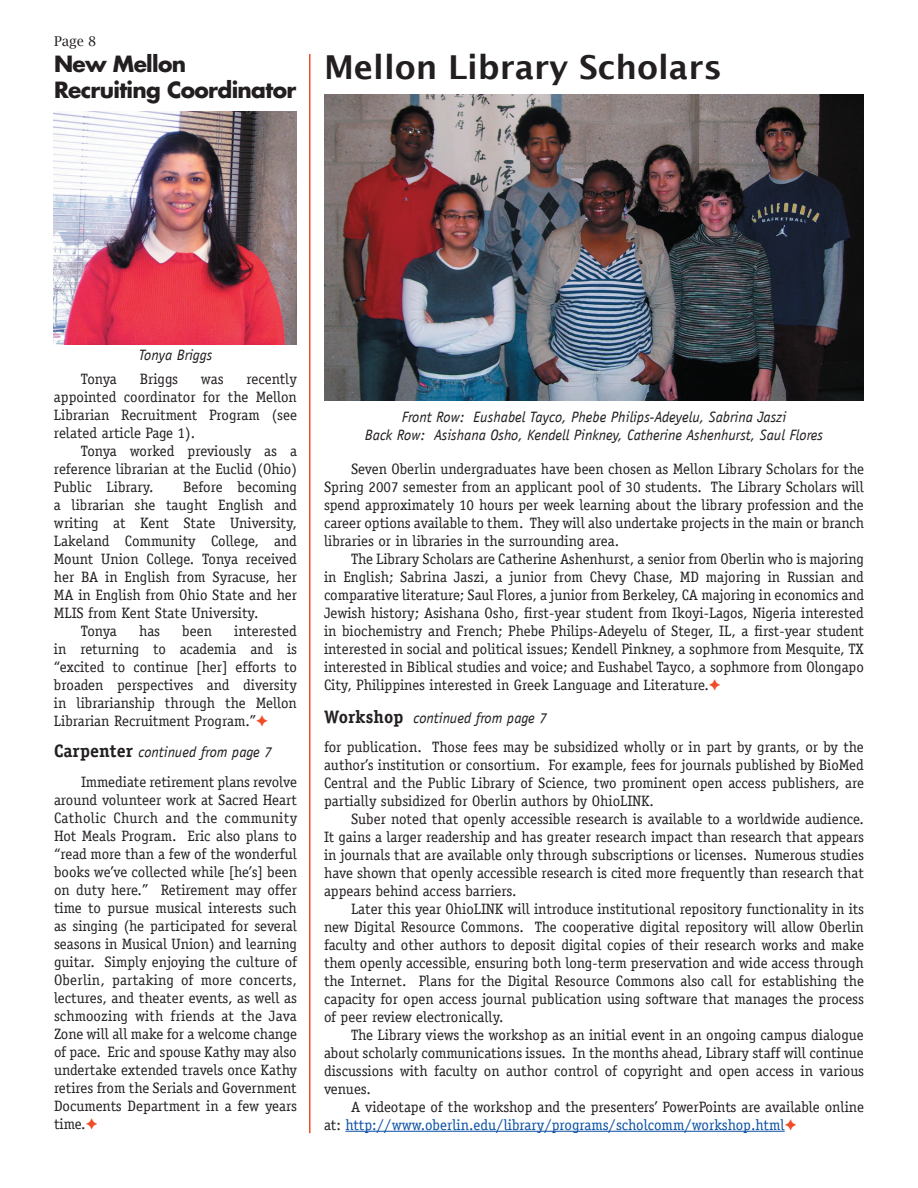
<style>
.page{position:relative;width:918px;height:1188px;background:#fff}
.page>*{position:absolute;margin:0;border:0;box-sizing:border-box;transform-origin:0 0}
.t1{font:600 33px "Lucida Sans";color:#231f20}
.t2{font:700 21.75px/26.1px "Futura Std";letter-spacing:-.03em;color:#231f20}
.t3{font:15px/18px "Officina Serif";color:#231f20;text-align:justify}
.t4{font:italic 15px/18px "Officina Sans";color:#231f20;text-align:center}
.t5{font:13.5px "Lucida Bright";color:#231f20}
.s1{color:#f04c27}
.s2{font-family:"Officina Serif Bold A";font-style:normal;font-size:18px}
.s3{color:#094fa3}
</style>
<div class="page">
<hr style="left:309px;top:54px;width:1px;height:1079px;background:#f04c27">
<img style="left:54px;top:111px;width:243px;height:233px">
<hr style="left:345px;top:1131px;width:440px;height:1px;background:#094fa3">
<img style="left:324px;top:94px;width:539px;height:307px">
<p class="t5" style="left:54px;top:34px;width:44px">Page 8</p>
<h2 class="t2" style="left:54px;top:50px;width:244px">New Mellon<br>Recruiting Coordinator</h2>
<h1 class="t1" style="left:324px;top:49px;width:400px">Mellon Library Scholars</h1>
<p class="t4" style="left:139px;top:346px;width:75px">Tonya Briggs</p>
<p class="t3" style="left:54px;top:370px;width:244px;text-indent:192px">recently appointed coordinator for the Mellon Librarian Recruitment Program (see related article Page 1).</p>
<p class="t3" style="left:54px;top:442px;width:245px;text-indent:27px">Tonya worked previously as a reference librarian at the Euclid (Ohio)<br>Public Library.</p>
<p class="t3" style="left:81px;top:370px;width:37px">Tonya</p>
<p class="t3" style="left:140px;top:370px;width:40px">Briggs</p>
<p class="t3" style="left:201px;top:370px;width:24px">was</p>
<p class="t3" style="left:183px;top:478px;width:115px">Before becoming</p>
<p class="t3" style="left:54px;top:496px;width:244px">a librarian she taught English and</p>
<p class="t3" style="left:54px;top:514px;width:244px">writing at Kent State University,</p>
<p class="t3" style="left:54px;top:532px;width:245px">Lakeland Community College, and</p>
<p class="t3" style="left:54px;top:550px;width:244px">Mount Union College. Tonya received</p>
<p class="t3" style="left:54px;top:568px;width:244px">her BA in English from Syracuse, her</p>
<p class="t3" style="left:54px;top:586px;width:244px">MA in English from Ohio State and her</p>
<p class="t3" style="left:54px;top:604px;width:206px">MLIS from Kent State University.</p>
<p class="t3" style="left:81px;top:622px;width:37px">Tonya</p>
<p class="t3" style="left:139px;top:622px;width:23px">has</p>
<p class="t3" style="left:182px;top:622px;width:31px">been</p>
<p class="t3" style="left:54px;top:622px;width:245px;text-indent:180px">interested in returning to academia and is “excited to continue [her] efforts to broaden perspectives and diversity in librarianship through the Mellon Librarian Recruitment Program.”<span class="s1">✦</span></p>
<p class="t4" style="left:54px;top:743px;width:219px"><span class="s2">Carpenter</span> continued from page 7</p>
<p class="t3" style="left:54px;top:773px;width:245px;text-indent:27px">Immediate retirement plans revolve around volunteer work at Sacred Heart Catholic Church and the community Hot Meals Program. Eric also plans to “read more than a few of the wonderful books we’ve collected while [he’s] been on duty here.” Retirement may offer time to pursue musical interests such as singing (he participated for several seasons in Musical Union) and learning guitar. Simply enjoying the culture of Oberlin, partaking of more concerts, lectures, and theater events, as well as schmoozing with friends at the Java Zone will all make for a welcome change of pace. Eric and spouse Kathy may also undertake extended travels once Kathy retires from the Serials and Government Documents Department in a few years time.<span class="s1">✦</span></p>
<p class="t4" style="left:365px;top:408px;width:460px">Front Row: Eushabel Tayco, Phebe Philips-Adeyelu, Sabrina Jaszi<br>Back Row: Asishana Osho, Kendell Pinkney, Catherine Ashenhurst, Saul Flores</p>
<p class="t3" style="left:324px;top:460px;width:542px;text-indent:27px">Seven Oberlin undergraduates have been chosen as Mellon Library Scholars for the Spring 2007 semester from an applicant pool of 30 students. The Library Scholars will spend approximately 10 hours per week learning about the library profession and the career options available to them. They will also undertake projects in the main or branch libraries or in libraries in the surrounding area.</p>
<p class="t3" style="left:324px;top:550px;width:542px;text-indent:27px">The Library Scholars are Catherine Ashenhurst, a senior from Oberlin who is majoring in English; Sabrina Jaszi, a junior from Chevy Chase, MD majoring in Russian and comparative literature; Saul Flores, a junior from Berkeley, CA majoring in economics and Jewish history; Asishana Osho, first-year student from Ikoyi-Lagos, Nigeria interested in biochemistry and French; Phebe Philips-Adeyelu of Steger, IL, a first-year student interested in social and political issues; Kendell Pinkney, a sophmore from Mesquite, TX interested in Biblical studies and voice; and Eushabel Tayco, a sophmore from Olongapo City, Philippines interested in Greek Language and Literature.<span class="s1">✦</span></p>
<p class="t4" style="left:324px;top:709px;width:224px"><span class="s2">Workshop</span> continued from page 7</p>
<p class="t3" style="left:324px;top:738px;width:542px">for publication. Those fees may be subsidized wholly or in part by grants, or by the author’s institution or consortium. For example, fees for journals published by BioMed Central and the Public Library of Science, two prominent open access publishers, are partially subsidized for Oberlin authors by OhioLINK.</p>
<p class="t3" style="left:324px;top:810px;width:542px;text-indent:27px">Suber noted that openly accessible research is available to a worldwide audience.<br>It gains a larger readership and has greater research impact than research that appears in journals that are available only through subscriptions or licenses. Numerous studies have shown that openly accessible research is cited more frequently than research that appears behind access barriers.</p>
<p class="t3" style="left:324px;top:900px;width:542px;text-indent:27px">Later this year OhioLINK will introduce institutional repository functionality in its new Digital Resource Commons. The cooperative digital repository will allow Oberlin faculty and other authors to deposit digital copies of their research works and make them openly accessible, ensuring both long-term preservation and wide access through the Internet. Plans for the Digital Resource Commons also call for establishing the capacity for open access journal publication using software that manages the process of peer review electronically.</p>
<p class="t3" style="left:324px;top:1026px;width:541px;text-indent:27px">The Library views the workshop as an initial event in an ongoing campus dialogue about scholarly communications issues. In the months ahead, Library staff will continue discussions with faculty on author control of copyright and open access in various venues.</p>
<p class="t3" style="left:324px;top:1098px;width:541px;text-indent:27px">A videotape of the workshop and the presenters’ PowerPoints are available online at: <span class="s3">http://www.oberlin.edu/library/programs/scholcomm/workshop.html</span><span class="s1">✦</span></p>
</div>
